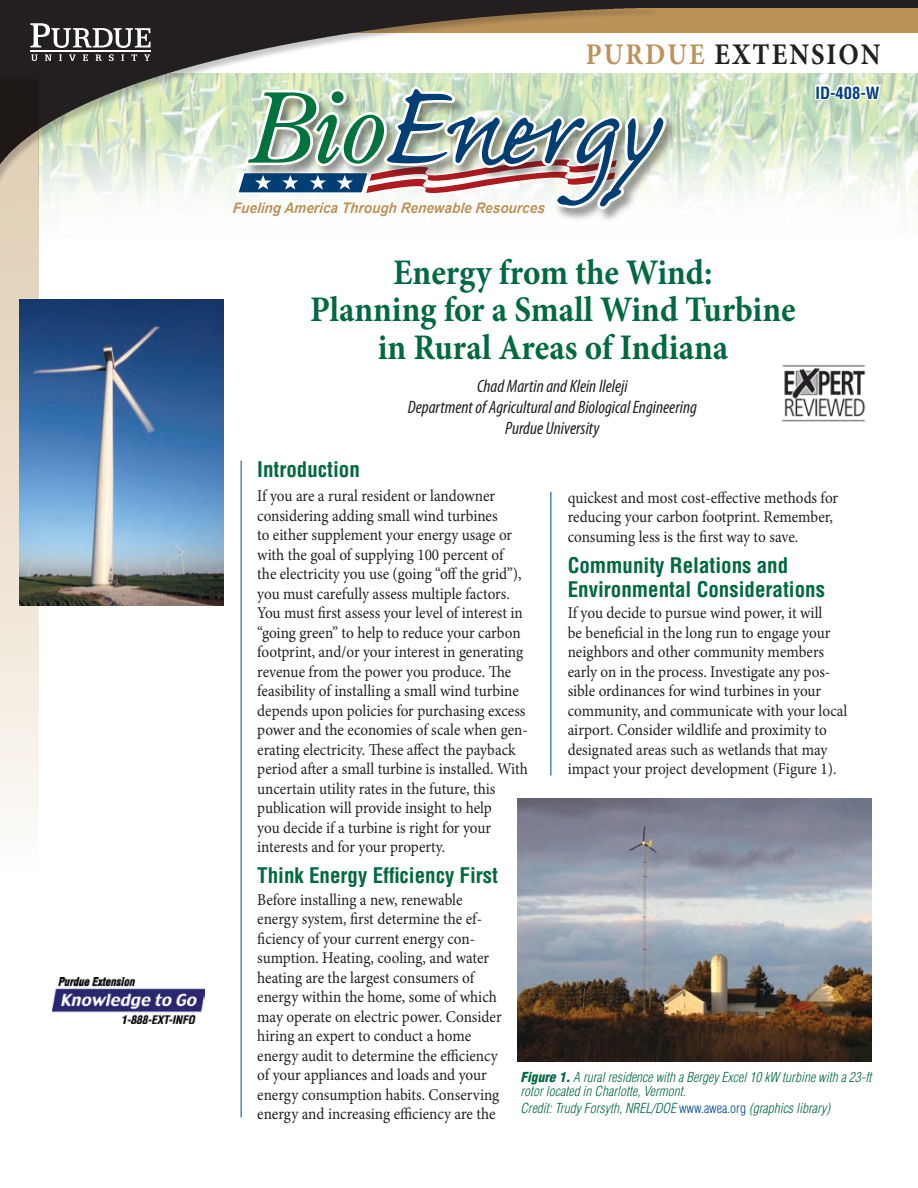
<style>
.page{position:relative;width:918px;height:1188px;background:#fff}
.page>*{position:absolute;margin:0;border:0;box-sizing:border-box;transform-origin:0 0}
.t1{font:125.1px "Caflisch Script Pro";letter-spacing:-.005em;color:#013e74}
.t2{font:700 36px/37.5px "Minion Pro";color:#00693f;text-align:center;scale:.92 1}
.t3{font:700 30px "Minion Pro";letter-spacing:.08em;color:#231f20;scale:.89 1}
.t4{font:700 condensed 21px/24px "Helvetica";color:#00693f}
.t5{font:italic condensed 18px/21px "Myriad Pro";color:#231f20;text-align:center}
.t6{font:16.5px/19.5px "Minion Pro";color:#231f20;scale:.92 1}
.t7{font:700 condensed 16.5px "Helvetica";color:#013e80}
.t8{font:italic 700 14.7px "Arial";color:#bb935a;scale:.93 1}
.t9{font:italic 300 condensed 13.5px/13.5px "Helvetica";color:#00693f}
.s1{color:#bb935a}
.s2{font-family:"Century Old Style Std";font-style:italic;font-size:95.85px;color:#00723e}
.s3{font-size:153.15px}
.s4{font-weight:900}
.s5{font-style:normal;color:#014990}
</style>
<div class="page">
<hr style="left:550px;top:492px;width:1px;height:283px;background:#014990">
<img style="left:672px;top:74px;width:246px;height:60px">
<div style="left:243px;top:86px;width:622px;height:231px;background:#231f20;opacity:.45"></div>
<svg style="left:243px;top:213px;width:426px;height:6px"></svg>
<div style="left:0;top:5px;width:918px;height:28px;background:#bb935a"></div>
<div style="left:0;top:6px;width:672px;height:207px;background:#231f20;opacity:.25"></div>
<img style="left:0;top:8px;width:657px;height:185px">
<div style="left:0;top:0;width:918px;height:8px;background:#231f20"></div>
<svg style="left:0;top:80px;width:39px;height:739px;background:#d5cabb"></svg>
<img style="left:52px;top:977px;width:152px;height:46px">
<hr style="left:241px;top:460px;width:1px;height:658px;background:#014990">
<svg style="left:818px;top:73px;width:65px;height:100px;background:#dae9d3"></svg>
<img style="left:781px;top:364px;width:85px;height:58px">
<svg style="left:30px;top:23px;width:121px;height:25px;background:#6a6768"></svg>
<svg style="left:31px;top:54px;width:7px;height:7px"></svg>
<svg style="left:45px;top:54px;width:7px;height:7px"></svg>
<svg style="left:59px;top:54px;width:3px;height:7px"></svg>
<svg style="left:69px;top:54px;width:7px;height:7px"></svg>
<svg style="left:83px;top:55px;width:5px;height:6px"></svg>
<svg style="left:95px;top:54px;width:7px;height:7px"></svg>
<svg style="left:109px;top:54px;width:5px;height:7px"></svg>
<svg style="left:121px;top:54px;width:3px;height:7px"></svg>
<svg style="left:131px;top:54px;width:6px;height:7px"></svg>
<svg style="left:144px;top:54px;width:6px;height:7px"></svg>
<hr style="left:31px;top:50px;width:120px;height:1px;background:#fff">
<img style="left:20px;top:300px;width:203px;height:305px">
<img style="left:518px;top:799px;width:354px;height:263px">
<h3 class="t3" style="left:586px;top:33px;width:333px"><span class="s1">Purdue</span> Extension</h3>
<h1 class="t1" style="left:249px;top:68px;width:408px"><span class="s2">Bio</span><span class="s3">E</span>nergy</h1>
<p class="t8" style="left:233px;top:198px;width:339px">Fueling America Through Renewable Resources</p>
<h2 class="t2" style="left:310px;top:253px;width:529px">Energy from the Wind:<br>Planning for a Small Wind Turbine in Rural Areas of Indiana</h2>
<p class="t5" style="left:408px;top:375px;width:291px">Chad Martin and Klein Ileleji<br>Department of Agricultural and Biological Engineering<br>Purdue University</p>
<p class="t7" style="left:815px;top:83px;width:66px">ID-408-W</p>
<p class="t4" style="left:257px;top:457px;width:104px">Introduction</p>
<p class="t6" style="left:257px;top:486px;width:296px">If you are a rural resident or landowner considering adding small wind turbines<br>to either supplement your energy usage or with the goal of supplying 100 percent of<br>the electricity you use (going “off the grid”), you must carefully assess multiple factors.<br>You must first assess your level of interest in “going green” to help to reduce your carbon footprint, and/or your interest in generating revenue from the power you produce. The feasibility of installing a small wind turbine depends upon policies for purchasing excess power and the economies of scale when gen&shy;erating electricity. These affect the payback period after a small turbine is installed. With uncertain utility rates in the future, this publication will provide insight to help<br>you decide if a turbine is right for your interests and for your property.</p>
<p class="t4" style="left:257px;top:863px;width:242px">Think Energy Efficiency First</p>
<p class="t6" style="left:257px;top:890px;width:267px">Before installing a new, renewable energy system, first determine the ef&shy;ficiency of your current energy con&shy;sumption. Heating, cooling, and water heating are the largest consumers of energy within the home, some of which may operate on electric power. Consider hiring an expert to conduct a home energy audit to determine the efficiency of your appliances and loads and your energy consumption habits. Conserving energy and increasing efficiency are the</p>
<p class="t6" style="left:568px;top:488px;width:295px">quickest and most cost-effective methods for reducing your carbon footprint. Remember, consuming less is the first way to save.</p>
<p class="t4" style="left:568px;top:553px;width:259px">Community Relations and<br>Environmental Considerations</p>
<p class="t6" style="left:568px;top:604px;width:305px">If you decide to pursue wind power, it will<br>be beneficial in the long run to engage your neighbors and other community members early on in the process. Investigate any pos&shy;sible ordinances for wind turbines in your community, and communicate with your local airport. Consider wildlife and proximity to designated areas such as wetlands that may impact your project development (Figure 1).</p>
<p class="t9" style="left:520px;top:1070px;width:352px"><span class="s4">Figure 1.</span> A rural residence with a Bergey Excel 10 kW turbine with a 23-ft rotor located in Charlotte, Vermont.</p>
<p class="t9" style="left:520px;top:1101px;width:311px">Credit: Trudy Forsyth, NREL/DOE <span class="s5">www.awea.org</span> (graphics library)</p>
</div>
